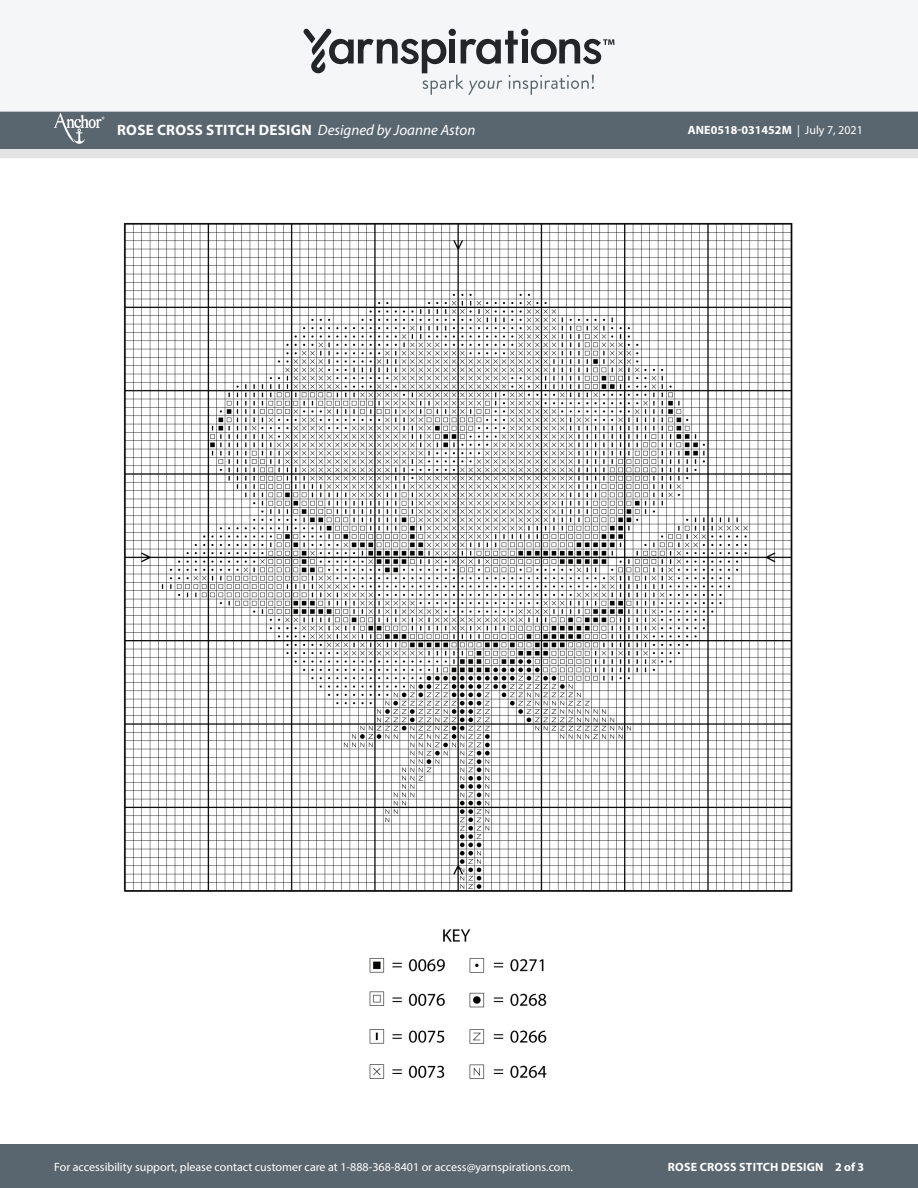
<style>
.page{position:relative;width:918px;height:1188px;background:#fff}
.page>*{position:absolute;margin:0;border:0;box-sizing:border-box;transform-origin:0 0}
.t1{font:700 15px "Myriad Pro";letter-spacing:.02em;color:#fff}
.t2{font:12px "Myriad Pro";color:#fff}
.t3{font:700 12px "Myriad Pro";color:#fff}
.t4{font:700 12px "Myriad Pro";letter-spacing:.02em;color:#fff}
.t5{font:500 6px "Avenir Next LT Pro";color:#fff}
.s1{font-weight:400;font-style:italic}
.s2{font-weight:400}
</style>
<div class="page">
<div style="left:0;top:1145px;width:918px;height:43px;background:#596670"></div>
<div style="left:0;top:148px;width:918px;height:10px;background:#e4e4e4"></div>
<div style="left:0;top:111px;width:918px;height:38px;background:#596670"></div>
<div style="left:0;top:0;width:918px;height:112px;background:#f4f6f7;border:2px solid #f4f6f7"></div>
<svg style="left:303px;top:29px;width:311px;height:66px"></svg>
<svg style="left:54px;top:113px;width:48px;height:31px"></svg>
<img style="left:123px;top:222px;width:670px;height:670px">
<img style="left:369px;top:929px;width:178px;height:150px">
<p class="t5" style="left:101px;top:116px;width:5px">®</p>
<p class="t1" style="left:117px;top:120px;width:360px">ROSE CROSS STITCH DESIGN <span class="s1">Designed by Joanne Aston</span></p>
<p class="t3" style="left:688px;top:123px;width:177px">ANE0518-031452M <span class="s2">| July 7, 2021</span></p>
<p class="t2" style="left:54px;top:1159px;width:520px">For accessibility support, please contact customer care at 1-888-368-8401 or access@yarnspirations.com.</p>
<p class="t4" style="left:668px;top:1159px;width:198px">ROSE CROSS STITCH DESIGN 2 of 3</p>
</div>
